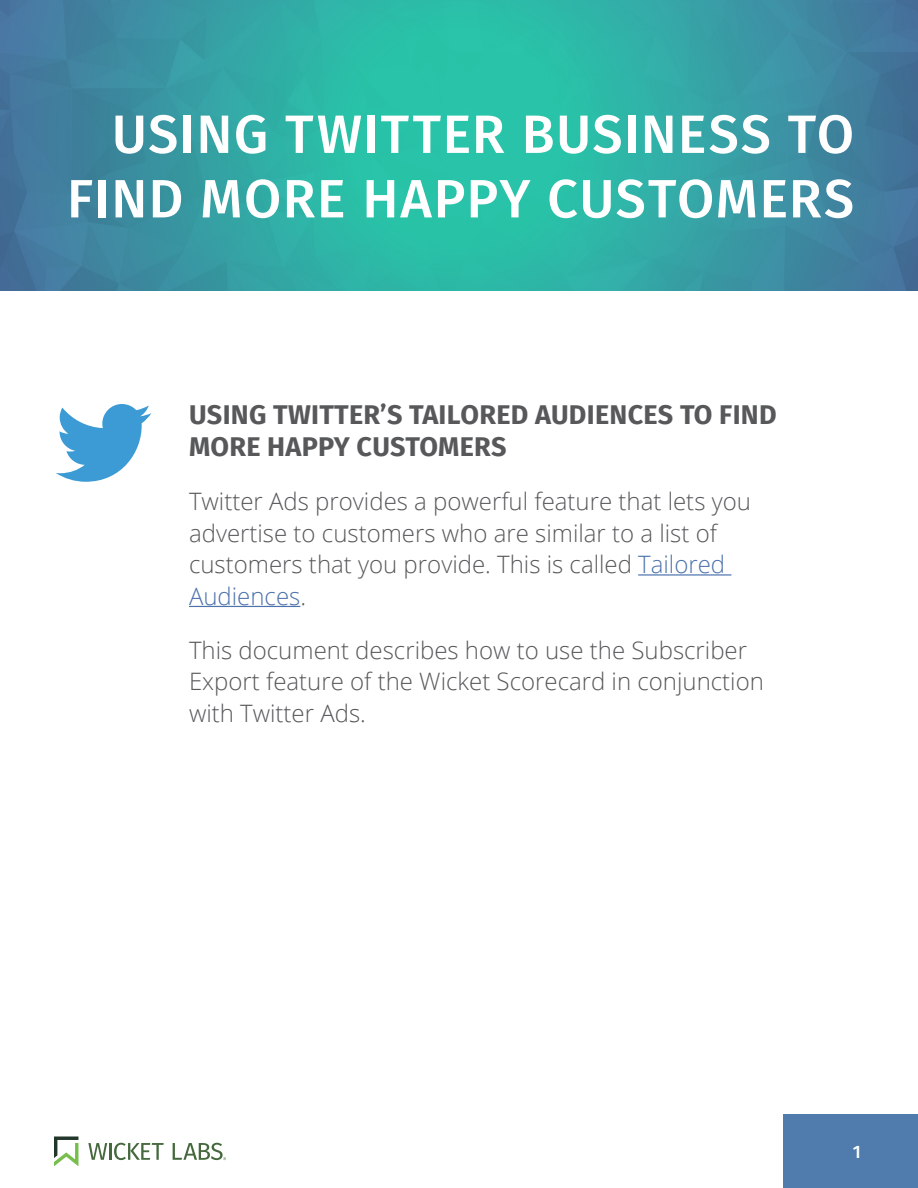
<style>
.page{position:relative;width:918px;height:1188px;background:#fff}
.page>*{position:absolute;margin:0;border:0;box-sizing:border-box;transform-origin:0 0}
.Headline{font:500 54px/64.5px "Fira Sans";letter-spacing:.02em;color:#fff;text-align:right}
.t1{font:700 27px/32.4px "Fira Sans";letter-spacing:.01em;color:#57585a}
.Intro_Text{font:300 24px/31.5px "Open Sans";color:#57585a}
.t2{font:500 18px "Fira Sans";color:#fff}
.s1{color:#4d72ac}
</style>
<div class="page">
<img style="left:0;top:0;width:918px;height:291px">
<svg style="left:56px;top:404px;width:95px;height:78px"></svg>
<div style="left:783px;top:1114px;width:135px;height:74px;background:#4f7cac"></div>
<svg style="left:54px;top:1137px;width:24px;height:29px"></svg>
<svg style="left:88px;top:1143px;width:19px;height:17px"></svg>
<hr style="left:109px;top:1143px;width:3px;height:17px;background:#45683d">
<svg style="left:114px;top:1143px;width:50px;height:17px"></svg>
<svg style="left:173px;top:1143px;width:53px;height:17px"></svg>
<hr style="left:638px;top:574px;width:93px;height:2px;background:#4d72ac">
<hr style="left:189px;top:606px;width:111px;height:1px;background:#4d72ac">
<p class="Headline" style="left:67px;top:102px;width:789px">USING TWITTER BUSINESS TO<br>FIND MORE HAPPY CUSTOMERS</p>
<h2 class="t1" style="left:189px;top:398px;width:589px">USING TWITTER’S TAILORED AUDIENCES TO FIND<br>MORE HAPPY CUSTOMERS</h2>
<p class="Intro_Text" style="left:189px;top:485px;width:564px">Twitter Ads provides a powerful feature that lets you advertise to customers who are similar to a list of customers that you provide. This is called <span class="s1">Tailored Audiences</span>.</p>
<p class="Intro_Text" style="left:189px;top:634px;width:576px">This document describes how to use the Subscriber<br>Export feature of the Wicket Scorecard in conjunction with Twitter Ads.</p>
<p class="t2" style="left:853px;top:1139px;width:10px">1</p>
</div>
